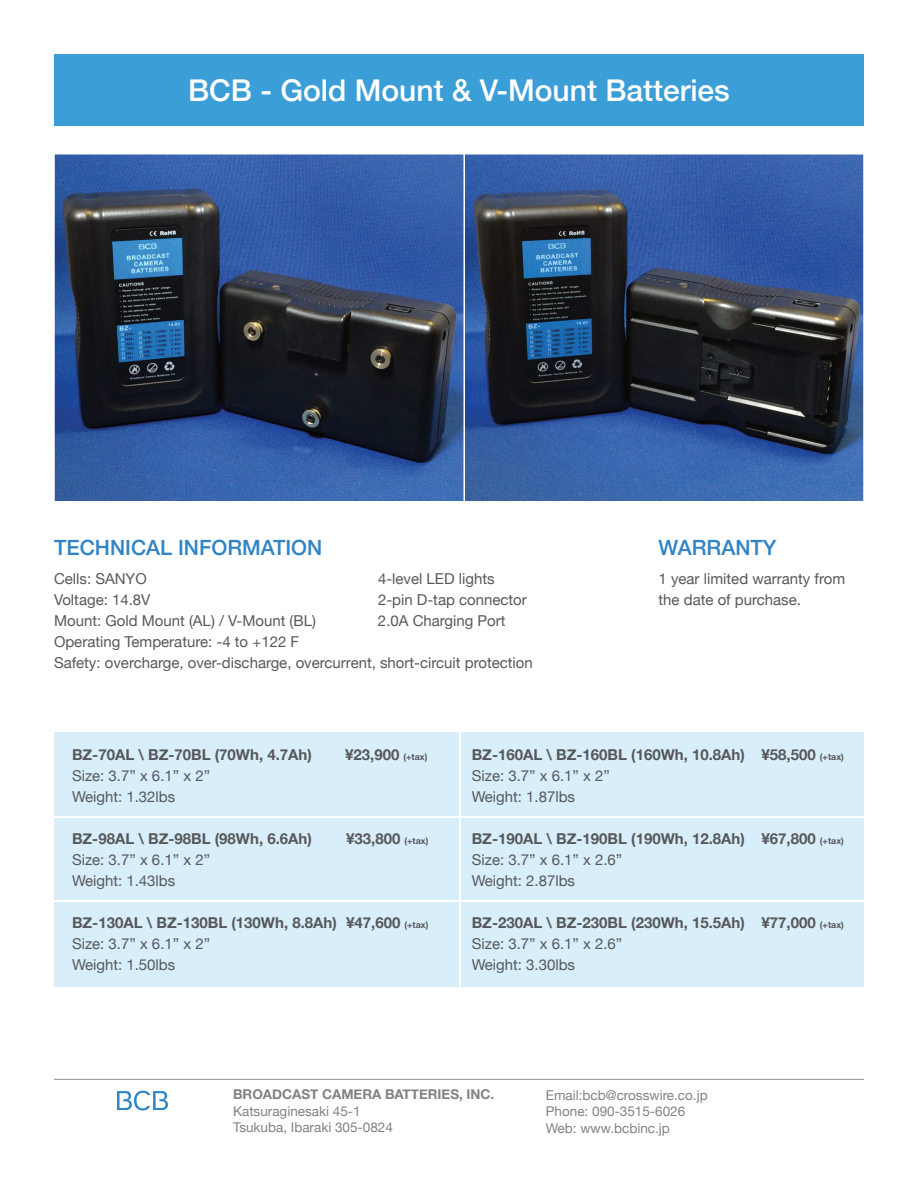
<style>
.page{position:relative;width:918px;height:1188px;background:#fff}
.page>*{position:absolute;margin:0;border:0;box-sizing:border-box;transform-origin:0 0}
.t1{font:500 30px "Helvetica Neue";color:#fff}
.t2{font:500 21px "Helvetica Neue";color:#3184c5}
.t3{font:700 15px/21px "Helvetica Neue";color:#57585a}
.t4{font:15px/21px "Helvetica Neue";color:#57585a}
.t5{font:13.5px/16.5px "Helvetica Neue";color:#808285}
.t6{font:700 13.5px "Helvetica Neue";color:#808285}
.s1{font-size:9px}
.s2{font-weight:400}
</style>
<div class="page">
<div style="left:54px;top:732px;width:810px;height:255px;background:#d8eefa"></div>
<div style="left:54px;top:54px;width:810px;height:72px;background:#3b9ed7"></div>
<img style="left:465px;top:156px;width:397px;height:343px">
<div style="left:460px;top:153px;width:405px;height:349px;border:2px solid #fff"></div>
<img style="left:56px;top:156px;width:406px;height:343px">
<div style="left:53px;top:153px;width:412px;height:349px;border:2px solid #fff"></div>
<hr style="left:459px;top:726px;width:1px;height:284px;background:#fff">
<hr style="left:28px;top:816px;width:862px;height:2px;background:#fff">
<hr style="left:28px;top:900px;width:862px;height:2px;background:#fff">
<hr style="left:54px;top:1079px;width:810px;height:1px;background:#939598">
<svg style="left:117px;top:1091px;width:51px;height:19px"></svg>
<h1 class="t1" style="left:188px;top:66px;width:543px">BCB - Gold Mount &amp; V-Mount Batteries</h1>
<h2 class="t2" style="left:54px;top:531px;width:270px">TECHNICAL INFORMATION</h2>
<p class="t4" style="left:54px;top:569px;width:94px">Cells: SANYO</p>
<p class="t4" style="left:378px;top:569px;width:118px">4-level LED lights</p>
<p class="t4" style="left:54px;top:590px;width:98px">Voltage: 14.8V</p>
<p class="t4" style="left:378px;top:590px;width:150px">2-pin D-tap connector</p>
<p class="t4" style="left:54px;top:611px;width:264px">Mount: Gold Mount (AL) / V-Mount (BL)</p>
<p class="t4" style="left:378px;top:611px;width:129px">2.0A Charging Port</p>
<p class="t4" style="left:54px;top:632px;width:480px">Operating Temperature: -4 to +122 F<br>Safety: overcharge, over-discharge, overcurrent, short-circuit protection</p>
<h2 class="t2" style="left:658px;top:531px;width:120px">WARRANTY</h2>
<p class="t4" style="left:658px;top:569px;width:188px">1 year limited warranty from the date of purchase.</p>
<p class="t3" style="left:72px;top:744px;width:241px">BZ-70AL \ BZ-70BL (70Wh, 4.7Ah)</p>
<p class="t3" style="left:345px;top:744px;width:84px">¥23,900 <span class="s1">(+tax)</span></p>
<p class="t4" style="left:72px;top:766px;width:140px">Size: 3.7” x 6.1” x 2”<br>Weight: 1.32lbs</p>
<p class="t3" style="left:72px;top:828px;width:241px">BZ-98AL \ BZ-98BL (98Wh, 6.6Ah)</p>
<p class="t3" style="left:346px;top:828px;width:84px">¥33,800 <span class="s1">(+tax)</span></p>
<p class="t4" style="left:72px;top:850px;width:140px">Size: 3.7” x 6.1” x 2”<br>Weight: 1.43lbs</p>
<p class="t3" style="left:72px;top:912px;width:358px">BZ-130AL \ BZ-130BL (130Wh, 8.8Ah) ¥47,600 <span class="s1">(+tax)<br></span><span class="s2">Size: 3.7” x 6.1” x 2”<br>Weight: 1.50lbs</span></p>
<p class="t3" style="left:472px;top:744px;width:374px">BZ-160AL \ BZ-160BL (160Wh, 10.8Ah) ¥58,500 <span class="s1">(+tax)<br></span><span class="s2">Size: 3.7” x 6.1” x 2”<br>Weight: 1.87lbs</span></p>
<p class="t3" style="left:472px;top:828px;width:374px">BZ-190AL \ BZ-190BL (190Wh, 12.8Ah) ¥67,800 <span class="s1">(+tax)<br></span><span class="s2">Size: 3.7” x 6.1” x 2.6”<br>Weight: 2.87lbs</span></p>
<p class="t3" style="left:472px;top:912px;width:374px">BZ-230AL \ BZ-230BL (230Wh, 15.5Ah) ¥77,000 <span class="s1">(+tax)<br></span><span class="s2">Size: 3.7” x 6.1” x 2.6”<br>Weight: 3.30lbs</span></p>
<p class="t6" style="left:233px;top:1084px;width:263px">BROADCAST CAMERA BATTERIES, INC.</p>
<p class="t5" style="left:233px;top:1104px;width:161px">Katsuraginesaki 45-1<br>Tsukuba, Ibaraki 305-0824</p>
<p class="t5" style="left:546px;top:1087px;width:163px">Email:bcb@crosswire.co.jp<br>Phone: 090-3515-6026<br>Web: www.bcbinc.jp</p>
</div>
